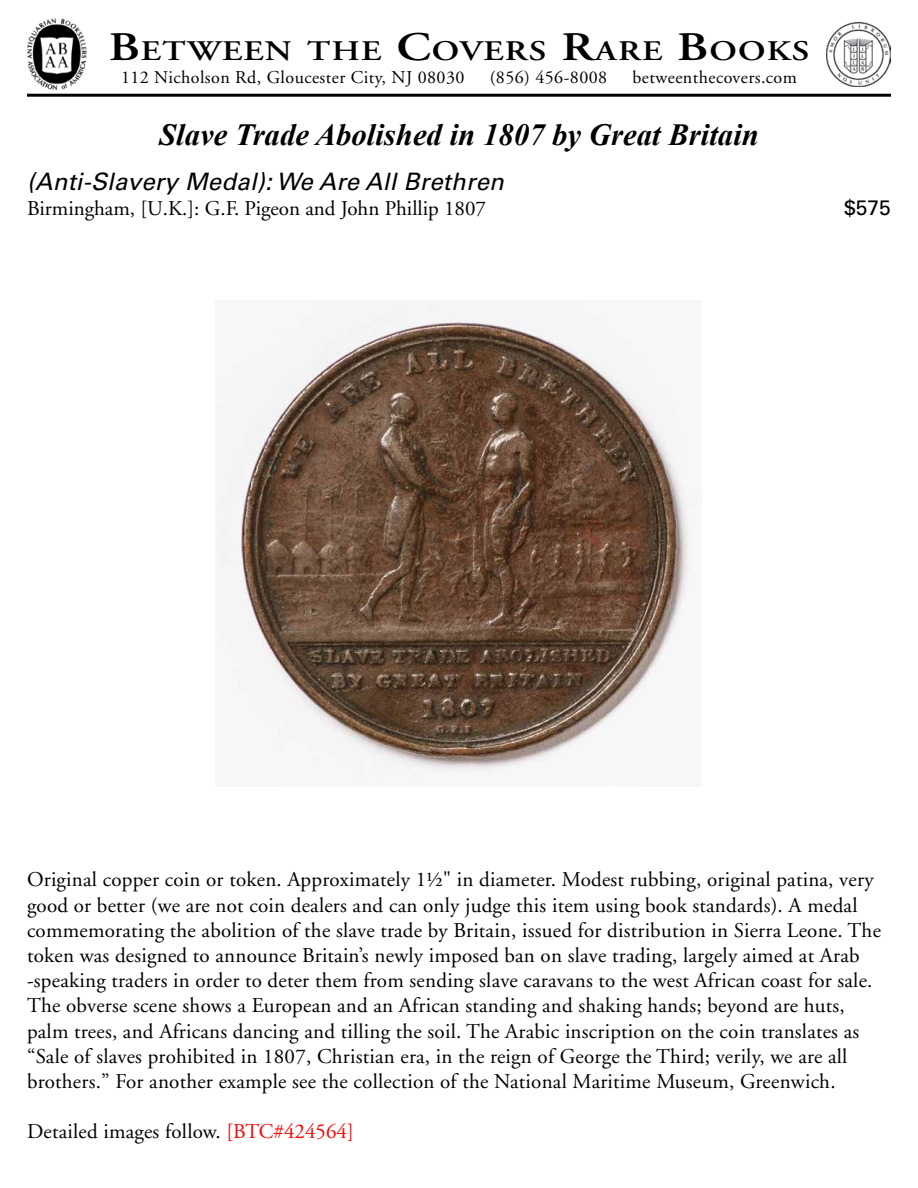
<style>
.page{position:relative;width:918px;height:1188px;background:#fff}
.page>*{position:absolute;margin:0;border:0;box-sizing:border-box;transform-origin:0 0}
.t1{font:italic 700 30.75px "Times New Roman";color:#000}
.t2{font:600 28.35px "Adobe Garamond";letter-spacing:.035em;color:#000;scale:1.22 1}
.t3{font:italic 24px "Univers";letter-spacing:.01em;color:#000}
.t4{font:21px/25.2px "Adobe Garamond";letter-spacing:.01em;color:#000}
.t5{font:21px "Univers";color:#000}
.t6{font:18px "Adobe Garamond";letter-spacing:.025em;color:#000}
.s1{font-size:40.5px}
.s2{color:#f00}
</style>
<div class="page">
<img style="left:826px;top:22px;width:65px;height:65px">
<img style="left:27px;top:19px;width:60px;height:71px">
<hr style="left:27px;top:94px;width:864px;height:3px;background:#000">
<img style="left:220px;top:305px;width:471px;height:481px">
<h2 class="t2" style="left:109px;top:35px;width:576px"><span class="s1">B</span>ETWEEN THE <span class="s1">C</span>OVERS <span class="s1">R</span>ARE <span class="s1">B</span>OOKS</h2>
<p class="t6" style="left:121px;top:67px;width:345px">112 Nicholson Rd, Gloucester City, NJ 08030</p>
<p class="t6" style="left:490px;top:67px;width:119px">(856) 456-8008</p>
<p class="t6" style="left:633px;top:67px;width:166px">betweenthecovers.com</p>
<h1 class="t1" style="left:159px;top:113px;width:601px">Slave Trade Abolished in 1807 by Great Britain</h1>
<p class="t3" style="left:27px;top:167px;width:478px">(Anti-Slavery Medal): We Are All Brethren</p>
<p class="t4" style="left:27px;top:197px;width:461px">Birmingham, [U.K.]: G.F. Pigeon and John Phillip 1807</p>
<p class="t5" style="left:844px;top:196px;width:48px">$575</p>
<p class="t4" style="left:27px;top:868px;width:855px">Original copper coin or token. Approximately 1½" in diameter. Modest rubbing, original patina, very good or better (we are not coin dealers and can only judge this item using book standards). A medal commemorating the abolition of the slave trade by Britain, issued for distribution in Sierra Leone. The token was designed to announce Britain’s newly imposed ban on slave trading, largely aimed at Arab -speaking traders in order to deter them from sending slave caravans to the west African coast for sale.<br>The obverse scene shows a European and an African standing and shaking hands; beyond are huts, palm trees, and Africans dancing and tilling the soil. The Arabic inscription on the coin translates as “Sale of slaves prohibited in 1807, Christian era, in the reign of George the Third; verily, we are all brothers.” For another example see the collection of the National Maritime Museum, Greenwich.</p>
<p class="t4" style="left:27px;top:1120px;width:328px">Detailed images follow. <span class="s2">[BTC#424564]</span></p>
</div>
